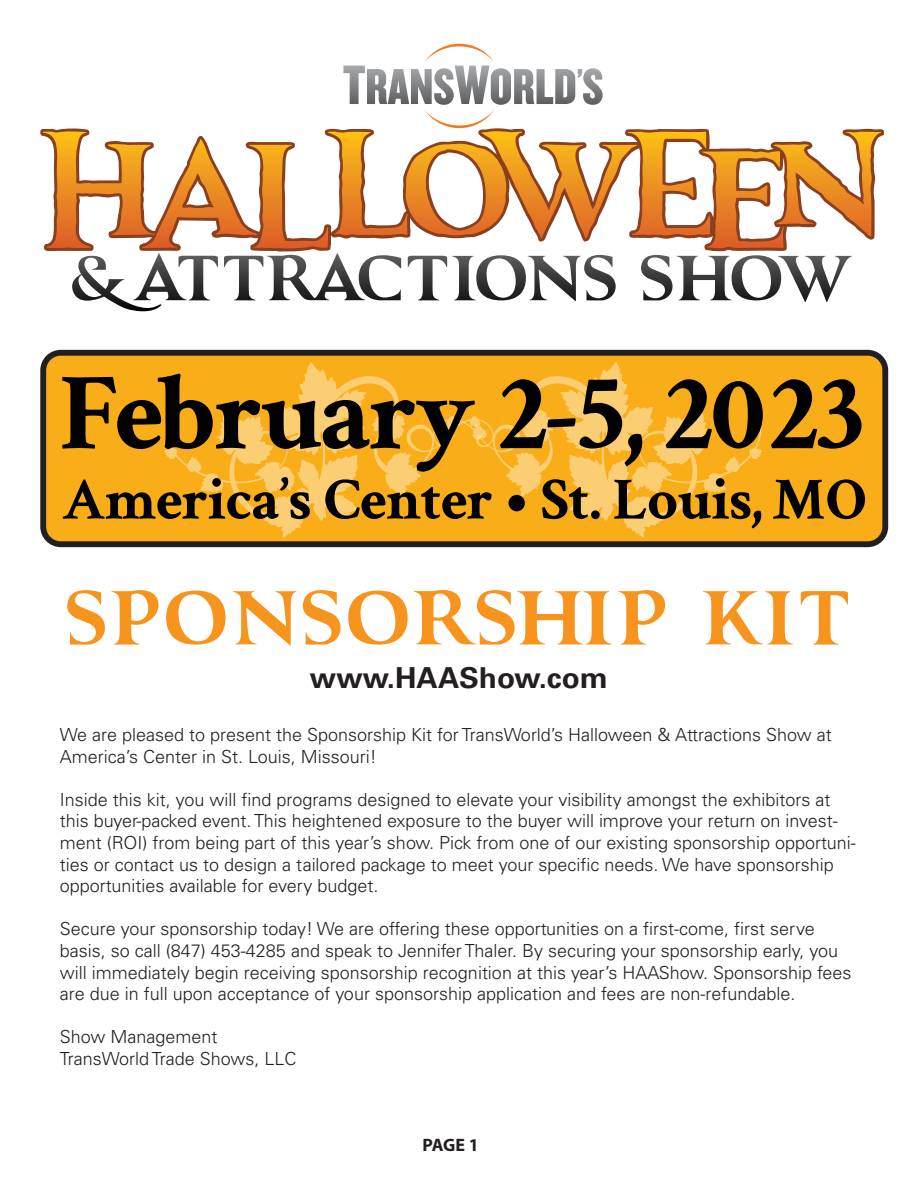
<style>
.page{position:relative;width:918px;height:1188px;background:#fff}
.page>*{position:absolute;margin:0;border:0;box-sizing:border-box;transform-origin:0 0}
.t1{font:109.95px "crimson text bold";letter-spacing:-.01em;color:#000}
.t2{font:66.45px "GRENDELBOLD";color:#f7941e}
.t3{font:700 28.8px "Univers";color:#231f20}
.t4{font:300 18px/21.6px "Univers";color:#231f20}
.t5{font:700 18px "Myriad Pro";color:#231f20}
</style>
<div class="page">
<svg style="left:40px;top:350px;width:848px;height:197px;background:#cb901c"></svg>
<svg style="left:494px;top:362px;width:269px;height:175px;background:#f9b836"></svg>
<svg style="left:164px;top:362px;width:330px;height:175px;background:#f9b630"></svg>
<svg style="left:63px;top:477px;width:247px;height:42px;background:#aa7b1d"></svg>
<svg style="left:325px;top:479px;width:167px;height:40px;background:#a4761b"></svg>
<div style="left:509px;top:495px;width:16px;height:16px;background:#000;border-radius:50%"></div>
<svg style="left:542px;top:479px;width:46px;height:40px;background:#8e681c"></svg>
<div style="left:591px;top:510px;width:9px;height:9px;background:#000;border-radius:50%"></div>
<svg style="left:614px;top:478px;width:147px;height:50px;background:#b58525"></svg>
<svg style="left:773px;top:479px;width:92px;height:40px;background:#8d630e"></svg>
<svg style="left:40px;top:128px;width:844px;height:124px"></svg>
<svg style="left:133px;top:253px;width:540px;height:47px"></svg>
<svg style="left:43px;top:131px;width:594px;height:117px"></svg>
<svg style="left:343px;top:44px;width:260px;height:84px"></svg>
<h1 class="t1" style="left:61px;top:349px;width:806px">February 2-5, 2023</h1>
<h2 class="t2" style="left:65px;top:566px;width:789px">SPONSORSHIP KIT</h2>
<h3 class="t3" style="left:310px;top:661px;width:300px">www.HAAShow.com</h3>
<p class="t4" style="left:60px;top:724px;width:774px">We are pleased to present the Sponsorship Kit for TransWorld’s Halloween &amp; Attractions Show at<br>America’s Center in St. Louis, Missouri!</p>
<p class="t4" style="left:60px;top:789px;width:797px">Inside this kit, you will find programs designed to elevate your visibility amongst the exhibitors at this buyer-packed event. This heightened exposure to the buyer will improve your return on invest&shy;ment (ROI) from being part of this year’s show. Pick from one of our existing sponsorship opportuni&shy;ties or contact us to design a tailored package to meet your specific needs. We have sponsorship opportunities available for every budget.</p>
<p class="t4" style="left:60px;top:918px;width:793px">Secure your sponsorship today! We are offering these opportunities on a first-come, first serve basis, so call (847) 453-4285 and speak to Jennifer Thaler. By securing your sponsorship early, you will immediately begin receiving sponsorship recognition at this year’s HAAShow. Sponsorship fees are due in full upon acceptance of your sponsorship application and fees are non-refundable.</p>
<p class="t4" style="left:60px;top:1026px;width:238px">Show Management<br>TransWorld Trade Shows, LLC</p>
<p class="t5" style="left:422px;top:1133px;width:58px">PAGE 1</p>
</div>
